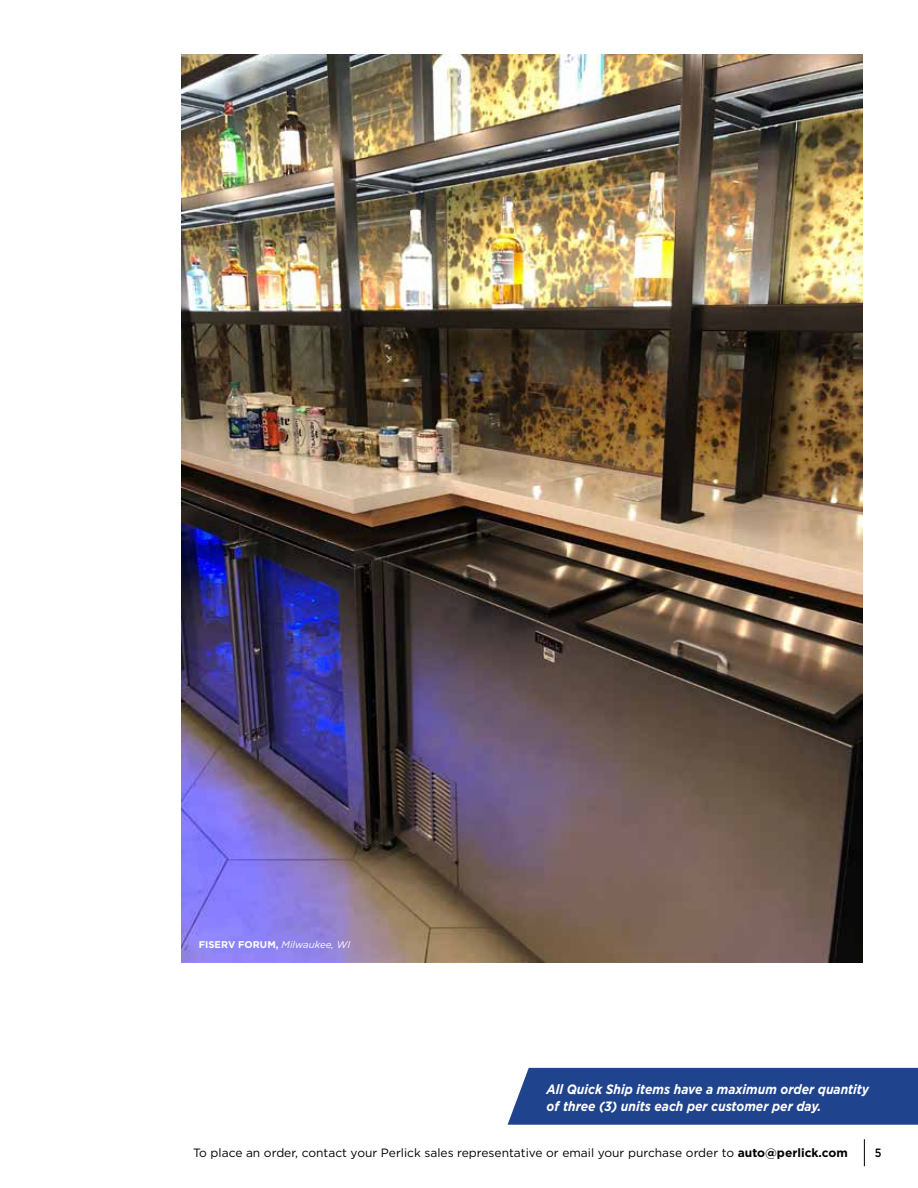
<style>
.page{position:relative;width:918px;height:1188px;background:#fff}
.page>*{position:absolute;margin:0;border:0;box-sizing:border-box;transform-origin:0 0}
.t1{font:italic 700 13.5px/16.5px "Gotham";color:#fff;scale:.9 1}
.t2{font:12px "Gotham";color:#000}
.t3{font:500 12px "Gotham";color:#000;scale:.9 1}
.t4{font:700 9.75px "Gotham";color:#fff}
.s1{font-weight:400;font-style:italic}
.s2{font-weight:700}
</style>
<div class="page">
<svg style="left:864px;top:1139px;width:1px;height:27px"></svg>
<div style="left:508px;top:1068px;width:410px;height:57px;background:#20438e"></div>
<img style="left:181px;top:54px;width:682px;height:908px">
<p class="t4" style="left:199px;top:938px;width:153px">FISERV FORUM, <span class="s1">Milwaukee, WI</span></p>
<p class="t1" style="left:547px;top:1081px;width:360px">All Quick Ship items have a maximum order quantity of three (3) units each per customer per day.</p>
<p class="t2" style="left:193px;top:1145px;width:656px">To place an order, contact your Perlick sales representative or email your purchase order to <span class="s2">auto@perlick.com</span></p>
<p class="t3" style="left:875px;top:1145px;width:9px">5</p>
</div>
